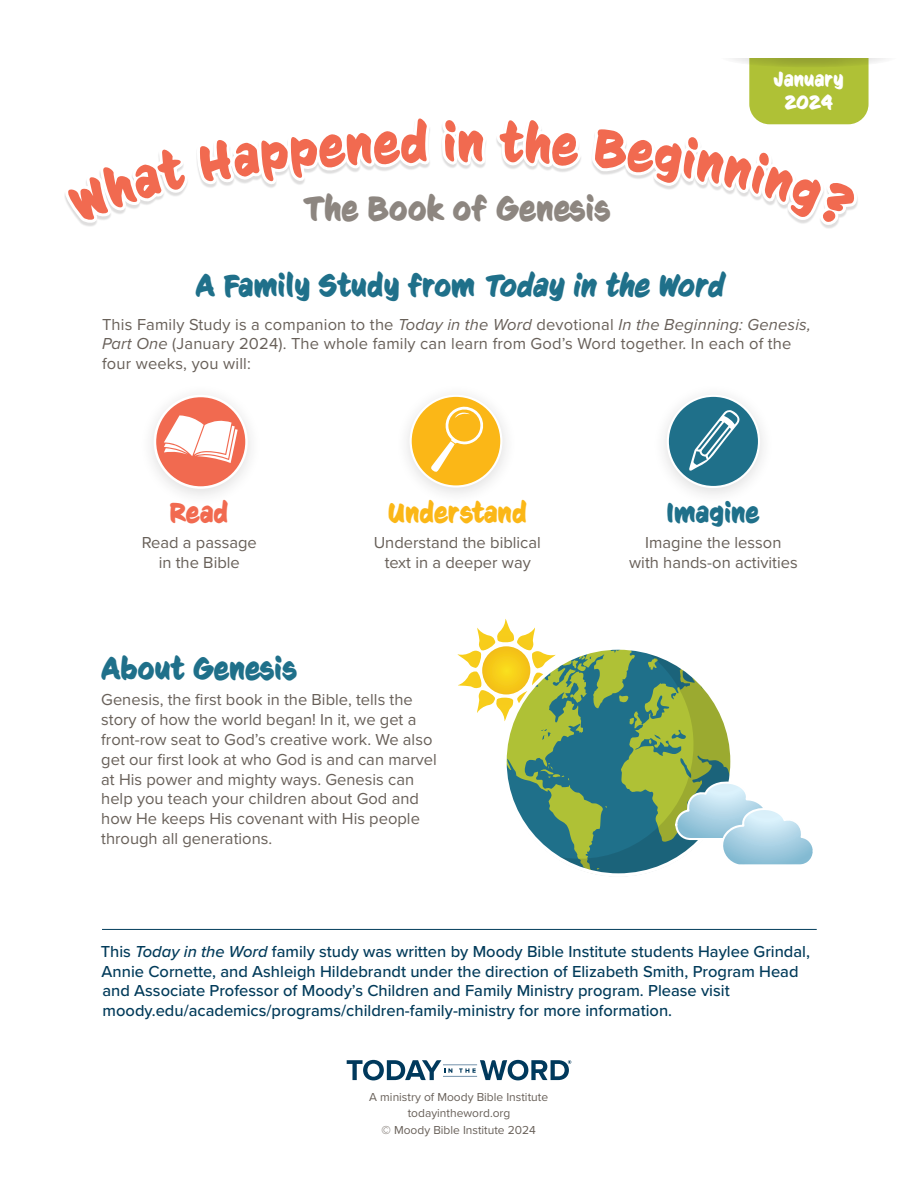
<style>
.page{position:relative;width:918px;height:1188px;background:#fff}
.page>*{position:absolute;margin:0;border:0;box-sizing:border-box;transform-origin:0 0}
.t1{font:700 51px "CC Sign Language";color:#f16a50}
.t2{font:700 33px "CC Sign Language";color:#8d8680}
.t3{font:700 30px "CC Sign Language";color:#1f708a}
.t4{font:700 27px "CC Sign Language";color:#fbb717}
.t5{font:700 27px "CC Sign Language";color:#1f708a}
.t6{font:700 27px "CC Sign Language";color:#f16a50}
.t7{font:700 19.5px "CC Sign Language";color:#fff}
.t8{font:16.5px/19.8px "Proxima Nova";color:#686059}
.t9{font:500 16.5px/19.8px "Proxima Nova";color:#023b5a}
.t10{font:12px "Proxima Nova";color:#686059}
.s1{font-style:italic}
</style>
<div class="page">
<svg style="left:154px;top:397px;width:94px;height:92px"></svg>
<svg style="left:667px;top:396px;width:93px;height:92px"></svg>
<svg style="left:410px;top:396px;width:92px;height:92px"></svg>
<div style="left:64px;top:118px;width:795px;height:111px;background:#231f20;opacity:.15"></div>
<svg style="left:457px;top:619px;width:356px;height:258px"></svg>
<div style="left:749px;top:20px;width:120px;height:104px;background:#afc136;border-radius:20px"></div>
<svg style="left:719px;top:47px;width:180px;height:20px"></svg>
<div style="left:700px;top:0;width:218px;height:58px;background:#fff"></div>
<hr style="left:102px;top:929px;width:715px;height:1px;background:#023b5a">
<svg style="left:347px;top:1060px;width:105px;height:20px"></svg>
<hr style="left:443px;top:1064px;width:34px;height:1px;background:#567a99">
<hr style="left:443px;top:1076px;width:34px;height:1px;background:#567a99">
<svg style="left:459px;top:1060px;width:112px;height:20px"></svg>
<svg style="left:64px;top:141px;width:125px;height:88px"></svg>
<svg style="left:196px;top:118px;width:232px;height:67px"></svg>
<svg style="left:498px;top:118px;width:81px;height:52px"></svg>
<svg style="left:594px;top:128px;width:265px;height:101px"></svg>
<h1 class="t1" style="left:443px;top:113px;width:43px">in</h1>
<p class="t2" style="left:304px;top:189px;width:308px">The Book of Genesis</p>
<p class="t7" style="left:773px;top:68px;width:72px">January</p>
<p class="t7" style="left:784px;top:91px;width:50px">2024</p>
<p class="t3" style="left:196px;top:268px;width:529px">A Family Study from <span class="s1">Today in the Word</span></p>
<p class="t8" style="left:102px;top:314px;width:710px">This Family Study is a companion to the <span class="s1">Today in the Word</span> devotional <span class="s1">In the Beginning: Genesis,<br>Part One</span> (January 2024). The whole family can learn from God’s Word together. In each of the four weeks, you will:</p>
<p class="t6" style="left:169px;top:497px;width:61px">Read</p>
<p class="t8" style="left:142px;top:532px;width:117px">Read a passage</p>
<p class="t8" style="left:159px;top:552px;width:83px">in the Bible</p>
<p class="t4" style="left:387px;top:497px;width:141px">Understand</p>
<p class="t8" style="left:374px;top:532px;width:169px;text-align:center">Understand the biblical text in a deeper way</p>
<p class="t3" style="left:101px;top:651px;width:197px">About Genesis</p>
<p class="t8" style="left:101px;top:689px;width:337px">Genesis, the first book in the Bible, tells the story of how the world began! In it, we get a front-row seat to God’s creative work. We also get our first look at who God is and can marvel at His power and mighty ways. Genesis can help you teach your children about God and how He keeps His covenant with His people through all generations.</p>
<p class="t5" style="left:666px;top:497px;width:95px">Imagine</p>
<p class="t8" style="left:629px;top:532px;width:170px;text-align:center">Imagine the lesson with hands-on activities</p>
<p class="t9" style="left:101px;top:941px;width:711px">This <span class="s1">Today in the Word</span> family study was written by Moody Bible Institute students Haylee Grindal, Annie Cornette, and Ashleigh Hildebrandt under the direction of Elizabeth Smith, Program Head and Associate Professor of Moody’s Children and Family Ministry program. Please visit moody.edu/academics/programs/children-family-ministry for more information.</p>
<p class="t10" style="left:369px;top:1088px;width:180px">A ministry of Moody Bible Institute</p>
<p class="t10" style="left:408px;top:1104px;width:104px">todayintheword.org</p>
<p class="t10" style="left:382px;top:1121px;width:156px">© Moody Bible Institute 2024</p>
</div>
